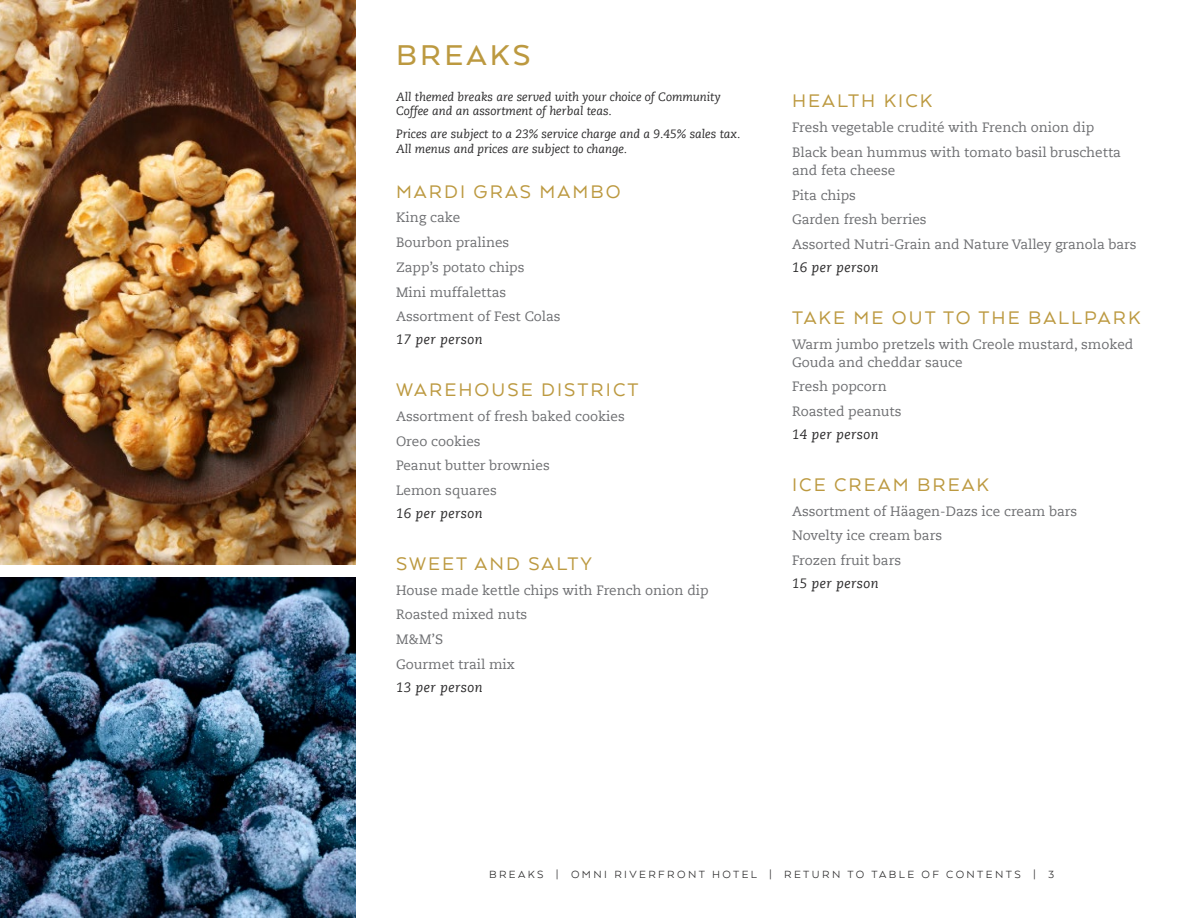
<style>
.page{position:relative;width:1188px;height:918px;background:#fff}
.page>*{position:absolute;margin:0;border:0;box-sizing:border-box;transform-origin:0 0}
.t1{font:500 33px "Arquitecta";letter-spacing:.1em;color:#bc9940}
.t2{font:21px "Arquitecta";letter-spacing:.1em;color:#bc9940}
.t3{font:13.5px/24.8px "Caecilia Com 55 Roman";color:#6d6e71}
.t4{font:italic 13.5px "Caecilia Com 56";letter-spacing:.03em;color:#292829}
.t5{font:italic 12px/14.4px "Caecilia Com 56";color:#292829}
.t6{font:12px "Arquitecta";letter-spacing:.2em;color:#292829}
</style>
<div class="page">
<img style="left:0;top:0;width:356px;height:565px">
<img style="left:0;top:578px;width:356px;height:340px">
<h1 class="t1" style="left:396px;top:35px;width:136px">BREAKS</h1>
<p class="t5" style="left:396px;top:89px;width:326px">All themed breaks are served with your choice of Community<br>Coffee and an assortment of herbal teas.</p>
<p class="t5" style="left:396px;top:127px;width:346px">Prices are subject to a 23% service charge and a 9.45% sales tax.<br>All menus and prices are subject to change.</p>
<h2 class="t2" style="left:396px;top:178px;width:226px">MARDI GRAS MAMBO</h2>
<p class="t3" style="left:396px;top:205px;width:166px">King cake<br>Bourbon pralines<br>Zapp’s potato chips<br>Mini muffalettas<br>Assortment of Fest Colas</p>
<p class="t4" style="left:396px;top:331px;width:88px">17 per person</p>
<h2 class="t2" style="left:396px;top:377px;width:244px">WAREHOUSE DISTRICT</h2>
<p class="t3" style="left:396px;top:404px;width:230px">Assortment of fresh baked cookies<br>Oreo cookies<br>Peanut butter brownies<br>Lemon squares</p>
<p class="t4" style="left:396px;top:505px;width:88px">16 per person</p>
<h2 class="t2" style="left:396px;top:550px;width:197px">SWEET AND SALTY</h2>
<p class="t3" style="left:396px;top:577px;width:314px">House made kettle chips with French onion dip<br>Roasted mixed nuts<br>M&amp;M’S<br>Gourmet trail mix</p>
<p class="t4" style="left:396px;top:678px;width:88px">13 per person</p>
<h2 class="t2" style="left:792px;top:88px;width:142px">HEALTH KICK</h2>
<p class="t3" style="left:792px;top:115px;width:331px">Fresh vegetable crudité with French onion dip<br>Black bean hummus with tomato basil bruschetta</p>
<p class="t3" style="left:792px;top:158px;width:346px">and feta cheese<br>Pita chips<br>Garden fresh berries<br>Assorted Nutri-Grain and Nature Valley granola bars</p>
<p class="t4" style="left:792px;top:259px;width:88px">16 per person</p>
<h2 class="t2" style="left:792px;top:304px;width:350px">TAKE ME OUT TO THE BALLPARK</h2>
<p class="t3" style="left:792px;top:335px;width:343px;line-height:18px">Warm jumbo pretzels with Creole mustard, smoked<br>Gouda and cheddar sauce</p>
<p class="t3" style="left:792px;top:374px;width:111px">Fresh popcorn<br>Roasted peanuts</p>
<p class="t4" style="left:792px;top:426px;width:88px">14 per person</p>
<h2 class="t2" style="left:792px;top:471px;width:199px">ICE CREAM BREAK</h2>
<p class="t3" style="left:792px;top:498px;width:287px">Assortment of Häagen-Dazs ice cream bars<br>Novelty ice cream bars<br>Frozen fruit bars</p>
<p class="t4" style="left:792px;top:575px;width:88px">15 per person</p>
<p class="t6" style="left:489px;top:866px;width:20px">BREAKS</p>
<p class="t6" style="left:556px;top:866px;width:500px">| OMNI RIVERFRONT HOTEL | RETURN TO TABLE OF CONTENTS | 3</p>
</div>
